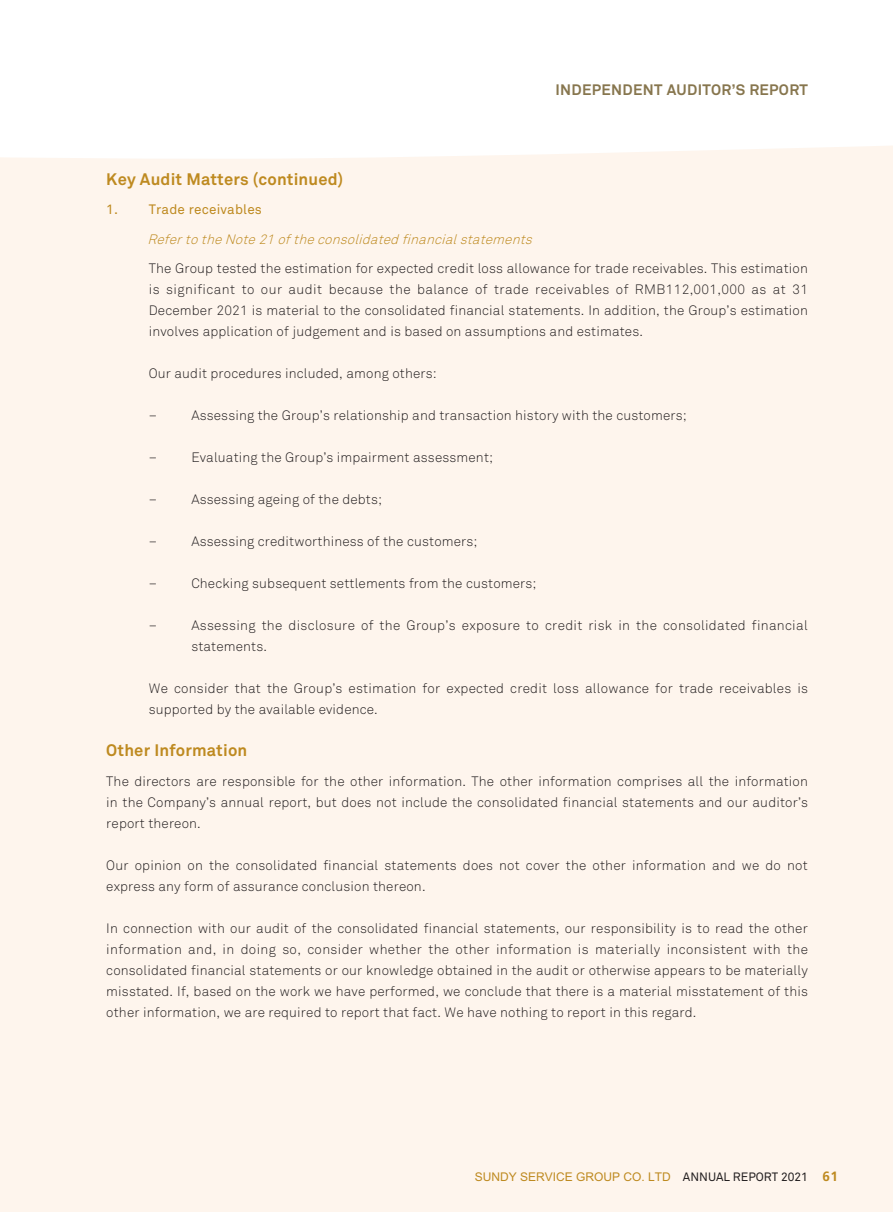
<style>
.page{position:relative;width:893px;height:1212px;background:#fff}
.page>*{position:absolute;margin:0;border:0;box-sizing:border-box;transform-origin:0 0}
.t1{font:700 16.5px "Akkurat Pro";letter-spacing:.01em;color:#be8a20}
.t2{font:700 15px "Akkurat Pro";letter-spacing:.02em;color:#87764e}
.t3{font:13.5px/21px "Akkurat Light Pro";letter-spacing:.01em;color:#231f20;text-align:justify}
.t4{font:italic 13.5px "Akkurat Light Pro";color:#be8a20}
.t5{font:13.5px "Akkurat Pro";letter-spacing:.015em;color:#be8a20}
.t6{font:700 12px "M Hei HKS";color:#be8a20}
.s1{font-family:"Akkurat Pro";font-weight:400;color:#231f20}
.s2{font-family:"Frutiger LT Std";font-size:13.5px}
</style>
<div class="page">
<div style="left:0;top:146px;width:893px;height:1066px;background:#fef5ed"></div>
<p class="t2" style="left:555px;top:80px;width:254px">INDEPENDENT AUDITOR’S REPORT</p>
<p class="t1" style="left:106px;top:169px;width:239px">Key Audit Matters (continued)</p>
<p class="t5" style="left:106px;top:202px;width:157px">1. Trade receivables</p>
<p class="t4" style="left:147px;top:231px;width:390px">RefertotheNote21oftheconsolidated financialstatements</p>
<p class="t3" style="left:149px;top:258px;width:661px">The Group tested the estimation for expected credit loss allowance for trade receivables. This estimation is significant to our audit because the balance of trade receivables of RMB112,001,000 as at 31<br>December 2021 is material to the consolidated financial statements. In addition, the Group’s estimation involves application of judgement and is based on assumptions and estimates.</p>
<p class="t3" style="left:149px;top:363px;width:289px">Our audit procedures included, among others:</p>
<p class="t3" style="left:149px;top:405px;width:10px">–</p>
<p class="t3" style="left:191px;top:405px;width:497px">Assessing the Group’s relationship and transaction history with the customers;</p>
<p class="t3" style="left:149px;top:447px;width:10px">–</p>
<p class="t3" style="left:191px;top:447px;width:303px">Evaluating the Group’s impairment assessment;</p>
<p class="t3" style="left:149px;top:489px;width:10px">–</p>
<p class="t3" style="left:191px;top:489px;width:192px">Assessing ageing of the debts;</p>
<p class="t3" style="left:149px;top:531px;width:10px">–</p>
<p class="t3" style="left:191px;top:531px;width:288px">Assessing creditworthiness of the customers;</p>
<p class="t3" style="left:149px;top:573px;width:10px">–</p>
<p class="t3" style="left:191px;top:573px;width:347px">Checking subsequent settlements from the customers;</p>
<p class="t3" style="left:149px;top:615px;width:10px">–</p>
<p class="t3" style="left:191px;top:615px;width:618px">Assessing the disclosure of the Group’s exposure to credit risk in the consolidated financial statements.</p>
<p class="t3" style="left:149px;top:678px;width:661px">We consider that the Group’s estimation for expected credit loss allowance for trade receivables is supported by the available evidence.</p>
<p class="t1" style="left:106px;top:740px;width:143px">Other Information</p>
<p class="t3" style="left:106px;top:771px;width:703px">The directors are responsible for the other information. The other information comprises all the information in the Company’s annual report, but does not include the consolidated financial statements and our auditor’s report thereon.</p>
<p class="t3" style="left:106px;top:855px;width:703px">Our opinion on the consolidated financial statements does not cover the other information and we do not express any form of assurance conclusion thereon.</p>
<p class="t3" style="left:106px;top:918px;width:703px">In connection with our audit of the consolidated financial statements, our responsibility is to read the other information and, in doing so, consider whether the other information is materially inconsistent with the consolidated financial statements or our knowledge obtained in the audit or otherwise appears to be materially misstated. If, based on the work we have performed, we conclude that there is a material misstatement of this other information, we are required to report that fact. We have nothing to report in this regard.</p>
<p class="t6" style="left:475px;top:1167px;width:364px">SUNDY SERVICE GROUP CO. LTD <span class="s1">ANNUAL REPORT 2021</span> <span class="s2">61</span></p>
</div>
